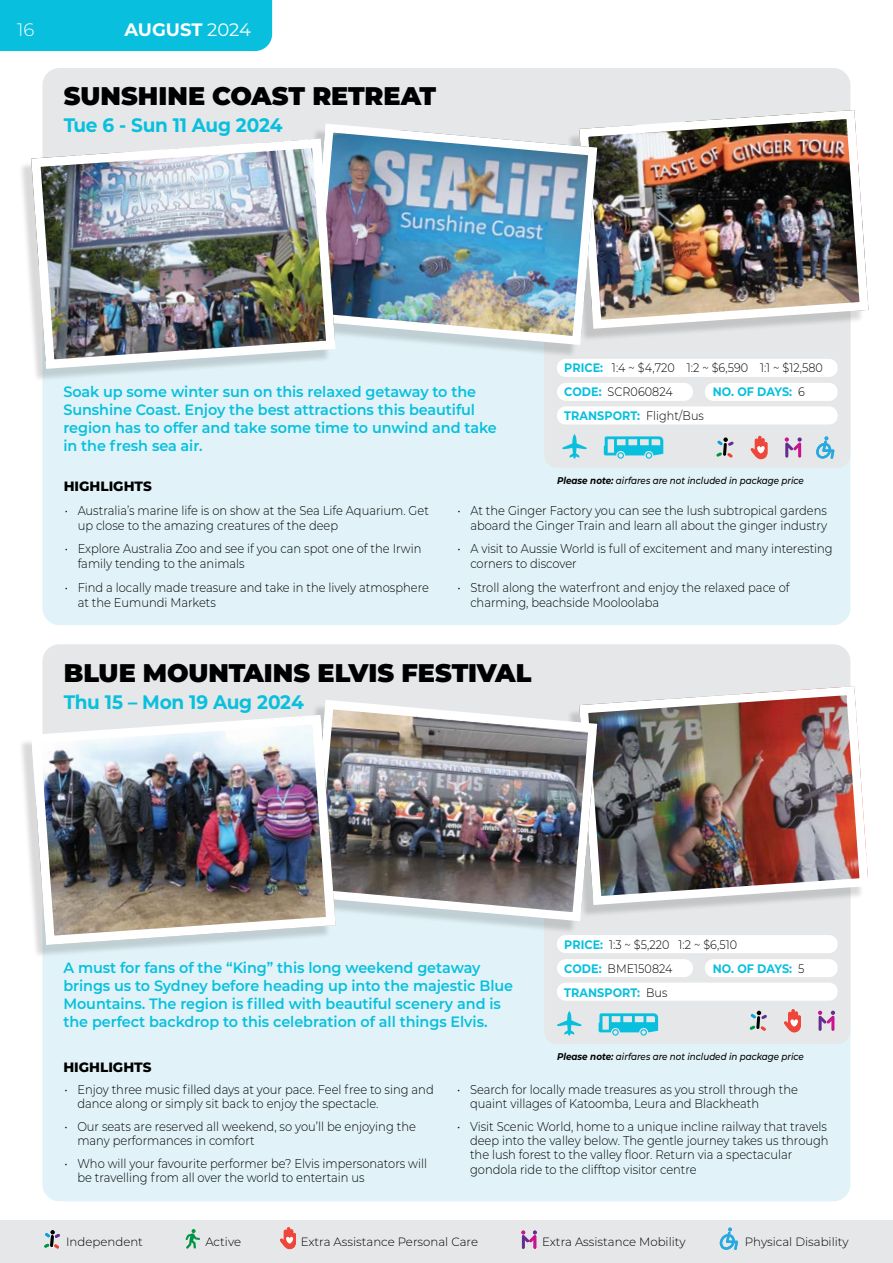
<style>
.page{position:relative;width:893px;height:1263px;background:#fff}
.page>*{position:absolute;margin:0;border:0;box-sizing:border-box;transform-origin:0 0}
.t1{font:900 25.5px "Montserrat";color:#000}
.t2{font:700 19.5px "Montserrat";letter-spacing:-.015em;color:#08c0de;scale:.95 1}
.t3{font:700 18px "Montserrat";color:#fff}
.t4{font:300 18px "Montserrat";color:#fff}
.t5{font:600 15px/18px "Montserrat";letter-spacing:-.005em;color:#08c0de;scale:.96 1}
.t6{font:800 13.5px "Montserrat";color:#000}
.t7{font:300 12.75px/14.2px "Montserrat";color:#000;scale:.9 1}
.t8{font:300 12.3px/24px "Montserrat";letter-spacing:.005em;color:#000;scale:.91 1}
.t9{font:700 12.3px "Montserrat";letter-spacing:.005em;color:#08c0de;scale:.91 1}
.t10{font:300 12px "Montserrat";color:#000}
.t11{font:italic 500 9.75px "Montserrat";color:#000;scale:.9 1}
.s1{font-weight:400}
.s2{font-weight:700;color:#08c0de}
.s3{font-weight:300;color:#000}
.s4{font-weight:700}
</style>
<div class="page">
<div style="left:0;top:0;width:272px;height:51px;background:#08c0de"></div>
<div style="left:0;top:1221px;width:893px;height:42px;background:#e6e7e8"></div>
<svg style="left:44px;top:1230px;width:16px;height:18px"></svg>
<svg style="left:280px;top:1227px;width:16px;height:22px"></svg>
<svg style="left:521px;top:1230px;width:16px;height:19px"></svg>
<svg style="left:720px;top:1227px;width:18px;height:23px"></svg>
<svg style="left:186px;top:1229px;width:14px;height:20px"></svg>
<div style="left:42px;top:68px;width:808px;height:162px;background:#e6e7e8;border-radius:17px"></div>
<div style="left:42px;top:644px;width:808px;height:162px;background:#e6e7e8;border-radius:17px"></div>
<div style="left:42px;top:217px;width:808px;height:408px;background:#e1f3f8;border-radius:17px"></div>
<div style="left:42px;top:793px;width:808px;height:408px;background:#e1f3f8;border-radius:17px"></div>
<div style="left:544px;top:225px;width:306px;height:243px;background:#e6e7e8;border-radius:13px"></div>
<div style="left:544px;top:801px;width:306px;height:243px;background:#e6e7e8;border-radius:13px"></div>
<div style="left:567px;top:114px;width:297px;height:227px;background:#000;opacity:.15"></div>
<img style="left:575px;top:106px;width:294px;height:227px">
<div style="left:567px;top:690px;width:297px;height:228px;background:#000;opacity:.15"></div>
<img style="left:575px;top:682px;width:293px;height:227px">
<div style="left:296px;top:128px;width:297px;height:230px;background:#000;opacity:.15"></div>
<img style="left:304px;top:119px;width:298px;height:230px">
<div style="left:296px;top:704px;width:297px;height:230px;background:#000;opacity:.15"></div>
<img style="left:304px;top:695px;width:298px;height:231px">
<div style="left:19px;top:143px;width:312px;height:239px;background:#000;opacity:.15"></div>
<img style="left:26px;top:134px;width:314px;height:240px">
<div style="left:19px;top:719px;width:312px;height:239px;background:#000;opacity:.15"></div>
<img style="left:26px;top:710px;width:314px;height:240px">
<div style="left:557px;top:359px;width:281px;height:18px;background:#fff;border-radius:9px"></div>
<div style="left:557px;top:935px;width:281px;height:18px;background:#fff;border-radius:9px"></div>
<div style="left:557px;top:383px;width:136px;height:18px;background:#fff;border-radius:9px"></div>
<div style="left:557px;top:959px;width:136px;height:18px;background:#fff;border-radius:9px"></div>
<div style="left:705px;top:383px;width:133px;height:18px;background:#fff;border-radius:9px"></div>
<div style="left:705px;top:959px;width:133px;height:18px;background:#fff;border-radius:9px"></div>
<div style="left:557px;top:406px;width:281px;height:18px;background:#fff;border-radius:9px"></div>
<div style="left:557px;top:983px;width:281px;height:18px;background:#fff;border-radius:9px"></div>
<svg style="left:784px;top:1009px;width:17px;height:23px"></svg>
<svg style="left:818px;top:1011px;width:17px;height:20px"></svg>
<svg style="left:749px;top:1010px;width:18px;height:21px"></svg>
<svg style="left:604px;top:436px;width:59px;height:23px"></svg>
<svg style="left:562px;top:434px;width:25px;height:25px"></svg>
<svg style="left:816px;top:436px;width:18px;height:23px"></svg>
<svg style="left:750px;top:436px;width:18px;height:23px"></svg>
<svg style="left:785px;top:437px;width:17px;height:21px"></svg>
<svg style="left:716px;top:437px;width:18px;height:21px"></svg>
<svg style="left:599px;top:1013px;width:59px;height:23px"></svg>
<svg style="left:557px;top:1011px;width:25px;height:25px"></svg>
<h3 class="t4" style="left:17px;top:17px;width:19px">16</h3>
<h3 class="t3" style="left:124px;top:17px;width:128px">AUGUST <span class="s1">2024</span></h3>
<h1 class="t1" style="left:64px;top:77px;width:374px">SUNSHINE COAST RETREAT</h1>
<h2 class="t2" style="left:64px;top:111px;width:232px">Tue 6 - Sun 11 Aug 2024</h2>
<p class="t5" style="left:63px;top:382px;width:453px">Soak up some winter sun on this relaxed getaway to the Sunshine Coast. Enjoy the best attractions this beautiful region has to offer and take some time to unwind and take in the fresh sea air.</p>
<p class="t6" style="left:64px;top:476px;width:90px">HIGHLIGHTS</p>
<p class="t8" style="left:564px;top:356px;width:286px"><span class="s2">PRICE:</span> 1:4 ~ $4,720 1:2 ~ $6,590 1:1 ~ $12,580<br><span class="s2">CODE:</span> SCR060824</p>
<p class="t9" style="left:713px;top:383px;width:103px">NO. OF DAYS: <span class="s3">6</span></p>
<p class="t9" style="left:564px;top:407px;width:155px">TRANSPORT: <span class="s3">Flight/Bus</span></p>
<p class="t11" style="left:557px;top:474px;width:276px"><span class="s4">Please note:</span> airfares are not included in package price</p>
<p class="t7" style="left:78px;top:502px;width:392px;line-height:15px;text-indent:-13px">• Australia’s marine life is on show at the Sea Life Aquarium. Get up close to the amazing creatures of the deep</p>
<p class="t7" style="left:78px;top:541px;width:383px;line-height:15px;text-indent:-13px">• Explore Australia Zoo and see if you can spot one of the Irwin family tending to the animals</p>
<p class="t7" style="left:78px;top:579px;width:392px;line-height:15px;text-indent:-13px">• Find a locally made treasure and take in the lively atmosphere at the Eumundi Markets</p>
<p class="t7" style="left:458px;top:502px;width:412px;line-height:15px;text-align:right">• At the Ginger Factory you can see the lush subtropical gardens aboard the Ginger Train and learn all about the ginger industry</p>
<p class="t7" style="left:470px;top:541px;width:404px;line-height:15px;text-indent:-13px">• A visit to Aussie World is full of excitement and many interesting corners to discover</p>
<p class="t7" style="left:470px;top:579px;width:356px;line-height:15px;text-indent:-13px">• Stroll along the waterfront and enjoy the relaxed pace of charming, beachside Mooloolaba</p>
<h1 class="t1" style="left:64px;top:653px;width:469px">BLUE MOUNTAINS ELVIS FESTIVAL</h1>
<h2 class="t2" style="left:64px;top:688px;width:254px">Thu 15 – Mon 19 Aug 2024</h2>
<p class="t5" style="left:63px;top:958px;width:470px">A must for fans of the “King” this long weekend getaway brings us to Sydney before heading up into the majestic Blue Mountains. The region is filled with beautiful scenery and is the perfect backdrop to this celebration of all things Elvis.</p>
<p class="t6" style="left:63px;top:1057px;width:90px">HIGHLIGHTS</p>
<p class="t8" style="left:564px;top:932px;width:191px"><span class="s2">PRICE:</span> 1:3 ~ $5,220 1:2 ~ $6,510<br><span class="s2">CODE:</span> BME150824</p>
<p class="t9" style="left:713px;top:959px;width:102px">NO. OF DAYS: <span class="s3">5</span></p>
<p class="t9" style="left:564px;top:983px;width:115px">TRANSPORT: <span class="s3">Bus</span></p>
<p class="t11" style="left:557px;top:1050px;width:276px"><span class="s4">Please note:</span> airfares are not included in package price</p>
<p class="t7" style="left:77px;top:1082px;width:398px;text-indent:-13px">• Enjoy three music filled days at your pace. Feel free to sing and dance along or simply sit back to enjoy the spectacle.</p>
<p class="t7" style="left:77px;top:1119px;width:378px;text-indent:-13px">• Our seats are reserved all weekend, so you’ll be enjoying the many performances in comfort</p>
<p class="t7" style="left:77px;top:1156px;width:390px;text-indent:-13px">• Who will your favourite performer be? Elvis impersonators will be travelling from all over the world to entertain us</p>
<p class="t7" style="left:470px;top:1082px;width:366px;text-indent:-13px">• Search for locally made treasures as you stroll through the quaint villages of Katoomba, Leura and Blackheath</p>
<p class="t7" style="left:470px;top:1119px;width:400px;text-indent:-13px">• Visit Scenic World, home to a unique incline railway that travels deep into the valley below. The gentle journey takes us through the lush forest to the valley floor. Return via a spectacular gondola ride to the clifftop visitor centre</p>
<p class="t10" style="left:66px;top:1234px;width:78px">Independent</p>
<p class="t10" style="left:205px;top:1234px;width:37px">Active</p>
<p class="t10" style="left:301px;top:1234px;width:179px">Extra Assistance Personal Care</p>
<p class="t10" style="left:542px;top:1234px;width:145px">Extra Assistance Mobility</p>
<p class="t10" style="left:745px;top:1234px;width:105px">Physical Disability</p>
</div>
